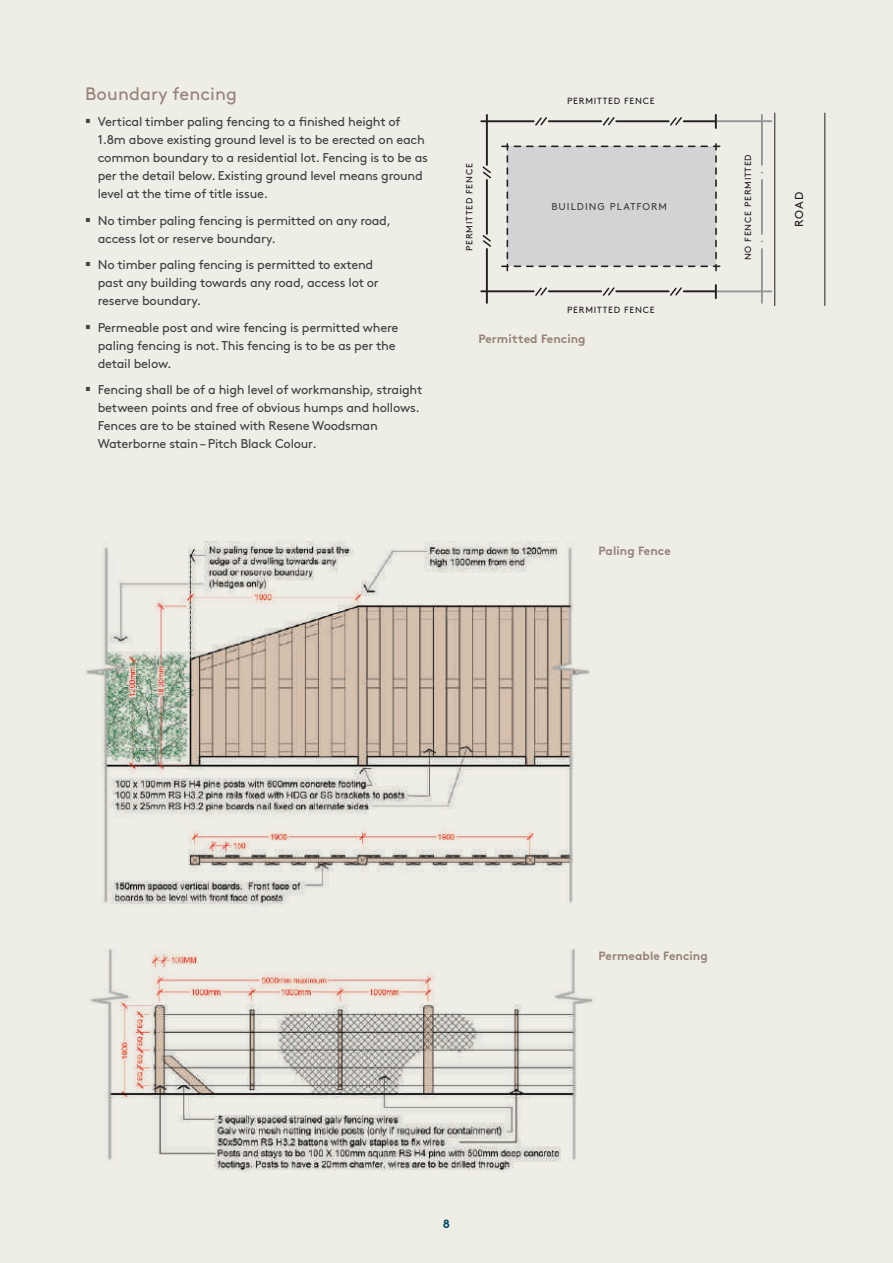
<style>
.page{position:relative;width:893px;height:1263px;background:#eeeee7}
.page>*{position:absolute;margin:0;border:0;box-sizing:border-box;transform-origin:0 0}
.t1{font:51px "Brown";color:#414142;scale:.25 1}
.t2{font:18px "Brown";letter-spacing:.005em;color:#978277}
.t3{font:12.75px/18px "Brown";letter-spacing:-.02em;color:#414142}
.t4{font:700 12px "Brown";letter-spacing:.005em;color:#978277}
.t5{font:700 12px "Brown";color:#005074}
.t6{font:11.55px "Brown";color:#231f20}
.t7{font:9.9px "Brown";letter-spacing:.105em;color:#414142}
.t8{font:9px "Brown";letter-spacing:.085em;color:#231f20}
</style>
<div class="page">
<img style="left:86px;top:542px;width:504px;height:364px">
<img style="left:89px;top:949px;width:504px;height:223px">
<hr style="left:774px;top:113px;width:1px;height:193px;background:#231f20">
<hr style="left:824px;top:113px;width:1px;height:193px;background:#231f20">
<svg style="left:761px;top:115px;width:2px;height:188px"></svg>
<hr style="left:716px;top:120px;width:55px;height:2px;background:#949698">
<hr style="left:716px;top:290px;width:55px;height:2px;background:#949698">
<svg style="left:481px;top:115px;width:239px;height:188px"></svg>
<h2 class="t2" style="left:85px;top:80px;width:154px">Boundary fencing</h2>
<h1 class="t1" style="left:85px;top:78px;width:25px">-</h1>
<p class="t3" style="left:98px;top:112px;width:332px">Vertical timber paling fencing to a finished height of 1.8m above existing ground level is to be erected on each common boundary to a residential lot. Fencing is to be as per the detail below. Existing ground level means ground level at the time of title issue.</p>
<h1 class="t1" style="left:85px;top:176px;width:25px">-</h1>
<p class="t3" style="left:98px;top:210px;width:295px">No timber paling fencing is permitted on any road, access lot or reserve boundary.</p>
<h1 class="t1" style="left:85px;top:221px;width:25px">-</h1>
<p class="t3" style="left:98px;top:255px;width:283px">No timber paling fencing is permitted to extend past any building towards any road, access lot or reserve boundary.</p>
<h1 class="t1" style="left:85px;top:283px;width:25px">-</h1>
<p class="t3" style="left:98px;top:317px;width:302px">Permeable post and wire fencing is permitted where paling fencing is not. This fencing is to be as per the detail below.</p>
<h1 class="t1" style="left:85px;top:346px;width:25px">-</h1>
<p class="t3" style="left:98px;top:380px;width:326px">Fencing shall be of a high level of workmanship, straight between points and free of obvious humps and hollows.<br>Fences are to be stained with Resene Woodsman Waterborne stain – Pitch Black Colour.</p>
<p class="t8" style="left:567px;top:94px;width:89px">PERMITTED FENCE</p>
<p class="t8" style="left:462px;top:251px;width:89px;rotate:-90deg">PERMITTED FENCE</p>
<p class="t8" style="left:741px;top:260px;width:108px;rotate:-90deg">NO FENCE PERMITTED</p>
<p class="t7" style="left:551px;top:199px;width:117px">BUILDING PLATFORM</p>
<p class="t8" style="left:567px;top:303px;width:89px">PERMITTED FENCE</p>
<p class="t4" style="left:478px;top:329px;width:109px">Permitted Fencing</p>
<p class="t4" style="left:599px;top:541px;width:74px">Paling Fence</p>
<p class="t6" style="left:790px;top:227px;width:36px;rotate:-90deg">ROAD</p>
<p class="t5" style="left:443px;top:1214px;width:9px">8</p>
<p class="t4" style="left:599px;top:946px;width:111px">Permeable Fencing</p>
</div>
